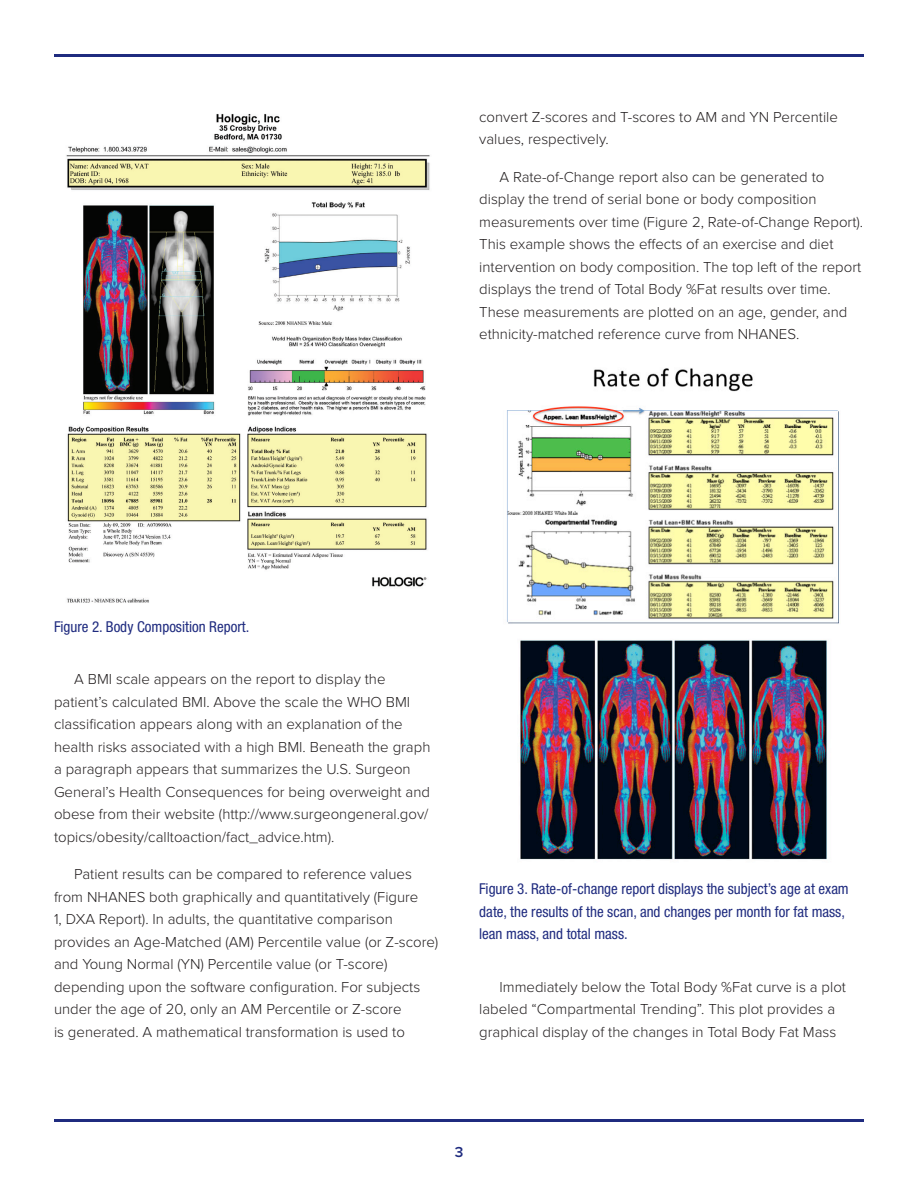
<style>
.page{position:relative;width:918px;height:1188px;background:#fff}
.page>*{position:absolute;margin:0;border:0;box-sizing:border-box;transform-origin:0 0}
.bodytext{font:300 15px/22.5px "Proxima Nova";color:#231f20}
.t1{font:condensed 15px/22.5px "Helvetica Neue LT Std";color:#1f2b7f}
.t2{font:600 15px "Proxima Nova";color:#1f2b7f}
</style>
<div class="page">
<hr style="left:54px;top:1119px;width:810px;height:3px;background:#1f2b7f">
<hr style="left:54px;top:54px;width:810px;height:3px;background:#1f2b7f">
<img style="left:66px;top:113px;width:364px;height:490px">
<img style="left:507px;top:368px;width:332px;height:492px">
<p class="bodytext" style="left:479px;top:106px;width:360px">convert Z-scores and T-scores to AM and YN Percentile values, respectively.</p>
<p class="bodytext" style="left:479px;top:166px;width:385px;text-indent:20px">A Rate-of-Change report also can be generated to display the trend of serial bone or body composition measurements over time (Figure 2, Rate-of-Change Report).<br>This example shows the effects of an exercise and diet intervention on body composition. The top left of the report displays the trend of Total Body %Fat results over time.<br>These measurements are plotted on an age, gender, and ethnicity-matched reference curve from NHANES.</p>
<p class="t1" style="left:54px;top:615px;width:197px">Figure 2. Body Composition Report.</p>
<p class="bodytext" style="left:54px;top:668px;width:378px;text-indent:20px">A BMI scale appears on the report to display the patient’s calculated BMI. Above the scale the WHO BMI classification appears along with an explanation of the health risks associated with a high BMI. Beneath the graph a paragraph appears that summarizes the U.S. Surgeon General’s Health Consequences for being overweight and obese from their website (http://www.surgeongeneral.gov/ topics/obesity/calltoaction/fact_advice.htm).</p>
<p class="bodytext" style="left:54px;top:863px;width:386px;text-indent:20px">Patient results can be compared to reference values from NHANES both graphically and quantitatively (Figure<br>1, DXA Report). In adults, the quantitative comparison provides an Age-Matched (AM) Percentile value (or Z-score) and Young Normal (YN) Percentile value (or T-score) depending upon the software configuration. For subjects under the age of 20, only an AM Percentile or Z-score<br>is generated. A mathematical transformation is used to</p>
<p class="t1" style="left:479px;top:877px;width:371px">Figure 3. Rate-of-change report displays the subject’s age at exam date, the results of the scan, and changes per month for fat mass, lean mass, and total mass.</p>
<p class="bodytext" style="left:479px;top:976px;width:368px;text-indent:20px">Immediately below the Total Body %Fat curve is a plot labeled “Compartmental Trending”. This plot provides a graphical display of the changes in Total Body Fat Mass</p>
<p class="t2" style="left:455px;top:1143px;width:10px">3</p>
</div>
